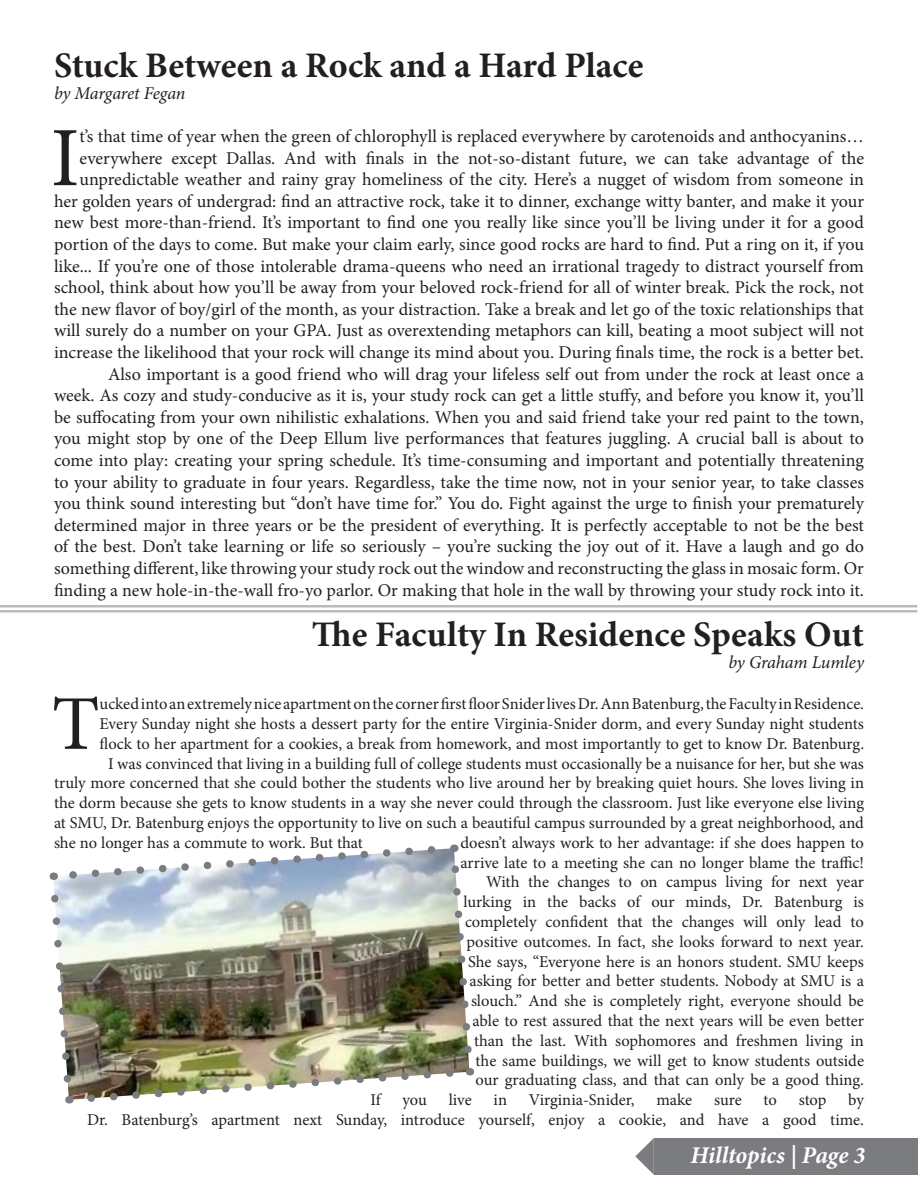
<style>
.page{position:relative;width:918px;height:1188px;background:#fff}
.page>*{position:absolute;margin:0;border:0;box-sizing:border-box;transform-origin:0 0}
.t1{font:84.45px "Minion Pro";color:#231f20}
.t2{font:77.4px "Minion Pro";color:#231f20}
.t3{font:700 36px "Minion Pro";color:#231f20}
.t4{font:italic 700 24px "Minion Pro";letter-spacing:-.005em;color:#fff}
.t5{font:18px/21.6px "Minion Pro";letter-spacing:-.005em;color:#231f20;text-align:right}
.t6{font:italic 18px "Minion Pro";letter-spacing:-.015em;color:#231f20}
.t7{font:16.5px/19.8px "Minion Pro";letter-spacing:-.005em;color:#231f20;text-align:justify}
</style>
<div class="page">
<div style="left:654px;top:1138px;width:263px;height:37px;background:#7a7c7f"></div>
<svg style="left:635px;top:1138px;width:19px;height:37px"></svg>
<hr style="left:0;top:605px;width:917px;height:3px;background:#babbbe">
<hr style="left:0;top:610px;width:917px;height:3px;background:#babbbe">
<img style="left:54px;top:848px;width:415px;height:252px">
<svg style="left:51px;top:891px;width:25px;height:213px"></svg>
<img style="left:83px;top:1065px;width:388px;height:37px">
<svg style="left:447px;top:844px;width:25px;height:213px"></svg>
<svg style="left:53px;top:846px;width:387px;height:37px"></svg>
<p class="t3" style="left:54px;top:40px;width:591px">Stuck Between a Rock and a Hard Place</p>
<p class="t6" style="left:54px;top:81px;width:133px">by Margaret Fegan</p>
<p class="t1" style="left:51px;top:102px;width:30px">I</p>
<p class="t5" style="left:54px;top:126px;width:812px">t’s that time of year when the green of chlorophyll is replaced everywhere by carotenoids and anthocyanins… everywhere except Dallas. And with finals in the not-so-distant future, we can take advantage of the unpredictable weather and rainy gray homeliness of the city. Here’s a nugget of wisdom from someone in her golden years of undergrad: find an attractive rock, take it to dinner, exchange witty banter, and make it your new best more-than-friend. It’s important to find one you really like since you’ll be living under it for a good portion of the days to come. But make your claim early, since good rocks are hard to find. Put a ring on it, if you like... If you’re one of those intolerable drama-queens who need an irrational tragedy to distract yourself from school, think about how you’ll be away from your beloved rock-friend for all of winter break. Pick the rock, not the new flavor of boy/girl of the month, as your distraction. Take a break and let go of the toxic relationships that will surely do a number on your GPA. Just as overextending metaphors can kill, beating a moot subject will not increase the likelihood that your rock will change its mind about you. During finals time, the rock is a better bet.</p>
<p class="t5" style="left:54px;top:363px;width:812px;text-align:justify;text-indent:54px">Also important is a good friend who will drag your lifeless self out from under the rock at least once a week. As cozy and study-conducive as it is, your study rock can get a little stuffy, and before you know it, you’ll be suffocating from your own nihilistic exhalations. When you and said friend take your red paint to the town, you might stop by one of the Deep Ellum live performances that features juggling. A crucial ball is about to come into play: creating your spring schedule. It’s time-consuming and important and potentially threatening to your ability to graduate in four years. Regardless, take the time now, not in your senior year, to take classes you think sound interesting but “don’t have time for.” You do. Fight against the urge to finish your prematurely determined major in three years or be the president of everything. It is perfectly acceptable to not be the best of the best. Don’t take learning or life so seriously – you’re sucking the joy out of it. Have a laugh and go do something different, like throwing your study rock out the window and reconstructing the glass in mosaic form. Or finding a new hole-in-the-wall fro-yo parlor. Or making that hole in the wall by throwing your study rock into it.</p>
<p class="t3" style="left:312px;top:609px;width:554px">The Faculty In Residence Speaks Out</p>
<p class="t6" style="left:728px;top:650px;width:137px">by Graham Lumley</p>
<p class="t2" style="left:52px;top:672px;width:49px">T</p>
<p class="t7" style="left:100px;top:694px;width:766px">ucked into an extremely nice apartment on the corner first floor Snider lives Dr. Ann Batenburg, the Faculty in Residence.<br>Every Sunday night she hosts a dessert party for the entire Virginia-Snider dorm, and every Sunday night students flock to her apartment for a cookies, a break from homework, and most importantly to get to know Dr. Batenburg.</p>
<p class="t7" style="left:54px;top:754px;width:812px;text-indent:54px">I was convinced that living in a building full of college students must occasionally be a nuisance for her, but she was truly more concerned that she could bother the students who live around her by breaking quiet hours. She loves living in the dorm because she gets to know students in a way she never could through the classroom. Just like everyone else living at SMU, Dr. Batenburg enjoys the opportunity to live on such a beautiful campus surrounded by a great neighborhood, and she no longer has a commute to work. But that</p>
<p class="t7" style="left:460px;top:833px;width:405px">doesn’t always work to her advantage: if she does happen to arrive late to a meeting she can no longer blame the traffic!</p>
<p class="t7" style="left:464px;top:872px;width:402px;text-align:right">With the changes to on campus living for next year lurking in the backs of our minds, Dr. Batenburg is completely confident that the changes will only lead to positive outcomes. In fact, she looks forward to next year.<br>She says, “Everyone here is an honors student. SMU keeps asking for better and better students. Nobody at SMU is a slouch.” And she is completely right, everyone should be able to rest assured that the next years will be even better than the last. With sophomores and freshmen living in the same buildings, we will get to know students outside our graduating class, and that can only be a good thing.</p>
<p class="t7" style="left:87px;top:1090px;width:779px;text-align:right">by<br>Dr. Batenburg’s apartment next Sunday, introduce yourself, enjoy a cookie, and have a good time.</p>
<p class="t7" style="left:370px;top:1090px;width:12px">If</p>
<p class="t7" style="left:403px;top:1090px;width:26px">you</p>
<p class="t7" style="left:449px;top:1090px;width:24px">live</p>
<p class="t7" style="left:494px;top:1090px;width:15px">in</p>
<p class="t7" style="left:529px;top:1090px;width:107px">Virginia-Snider,</p>
<p class="t7" style="left:656px;top:1090px;width:37px">make</p>
<p class="t7" style="left:714px;top:1090px;width:29px">sure</p>
<p class="t7" style="left:764px;top:1090px;width:15px">to</p>
<p class="t7" style="left:799px;top:1090px;width:29px">stop</p>
<p class="t4" style="left:691px;top:1138px;width:177px">Hilltopics | Page 3</p>
</div>
